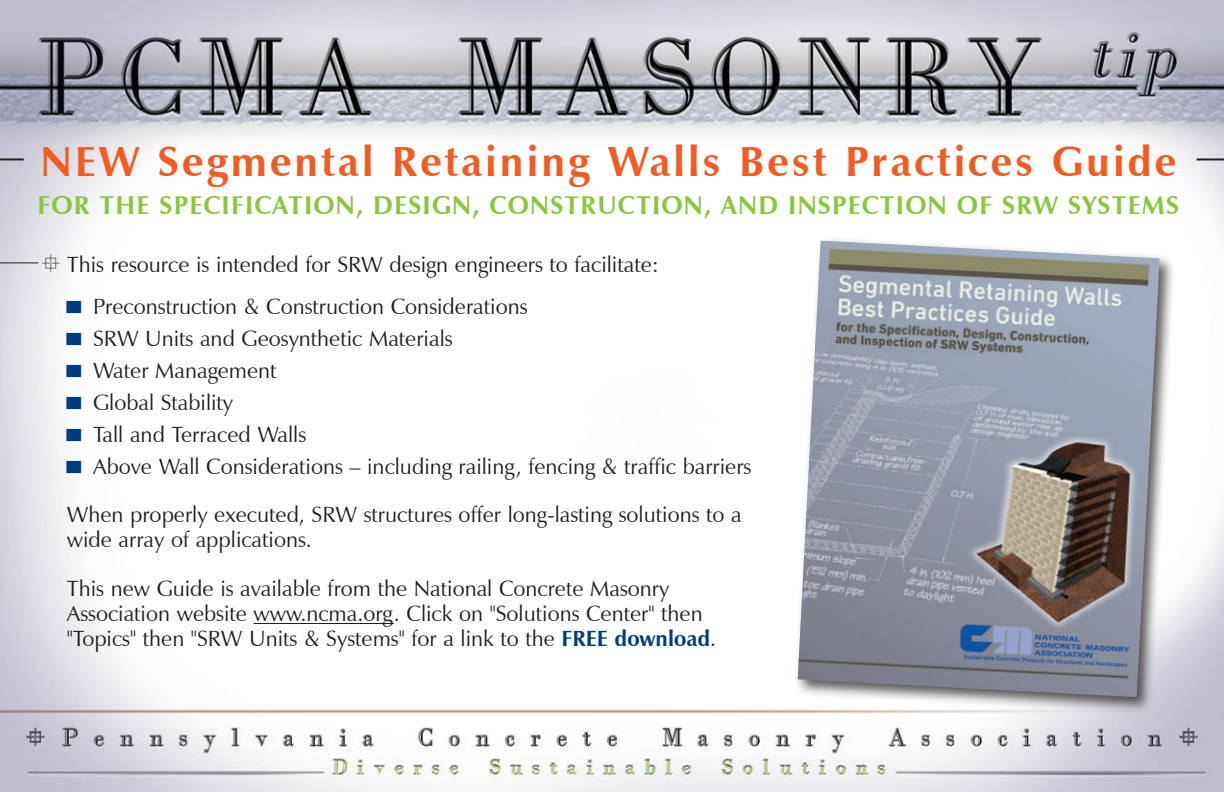
<style>
.page{position:relative;width:1224px;height:792px;background:#fff}
.page>*{position:absolute;margin:0;border:0;box-sizing:border-box;transform-origin:0 0}
.t1{font:700 42px "Zapf Humanist 601 BT";letter-spacing:.07em;color:#f25b21}
.t2{font:700 25.8px "Zapf Humanist 601 BT";letter-spacing:.045em;color:#8bc63e}
.t3{font:22px/25px "Zapf Humanist 601 BT";color:#231f20}
.s1{font-weight:700;color:#013d7d}
</style>
<div class="page">
<img style="left:0;top:0;width:1224px;height:792px">
<hr style="left:0;top:158px;width:24px;height:2px;background:#231f20">
<hr style="left:1197px;top:158px;width:27px;height:2px;background:#231f20">
<div style="left:794px;top:237px;width:383px;height:477px;background:#231f20;opacity:.75"></div>
<img style="left:798px;top:241px;width:362px;height:456px">
<hr style="left:254px;top:623px;width:140px;height:1px;background:#231f20">
<hr style="left:0;top:262px;width:38px;height:1px;background:#231f20">
<svg style="left:42px;top:254px;width:18px;height:18px"></svg>
<p class="t1" style="left:41px;top:135px;width:1137px">NEW Segmental Retaining Walls Best Practices Guide</p>
<p class="t2" style="left:38px;top:189px;width:1143px">FOR THE SPECIFICATION, DESIGN, CONSTRUCTION, AND INSPECTION OF SRW SYSTEMS</p>
<p class="t3" style="left:67px;top:252px;width:594px">This resource is intended for SRW design engineers to facilitate:</p>
<p class="t3" style="left:67px;top:293px;width:462px"><sup>▄</sup> Preconstruction &amp; Construction Considerations</p>
<p class="t3" style="left:67px;top:325px;width:387px"><sup>▄</sup> SRW Units and Geosynthetic Materials</p>
<p class="t3" style="left:67px;top:357px;width:211px"><sup>▄</sup> Water Management</p>
<p class="t3" style="left:67px;top:389px;width:168px"><sup>▄</sup> Global Stability</p>
<p class="t3" style="left:67px;top:421px;width:241px"><sup>▄</sup> Tall and Terraced Walls</p>
<p class="t3" style="left:67px;top:453px;width:686px"><sup>▄</sup> Above Wall Considerations – including railing, fencing &amp; traffic barriers</p>
<p class="t3" style="left:67px;top:501px;width:676px">When properly executed, SRW structures offer long-lasting solutions to a wide array of applications.</p>
<p class="t3" style="left:67px;top:575px;width:651px">This new Guide is available from the National Concrete Masonry<br>Association website www.ncma.org. Click on "Solutions Center" then "Topics" then "SRW Units &amp; Systems" for a link to the <span class="s1">FREE download</span>.</p>
</div>
